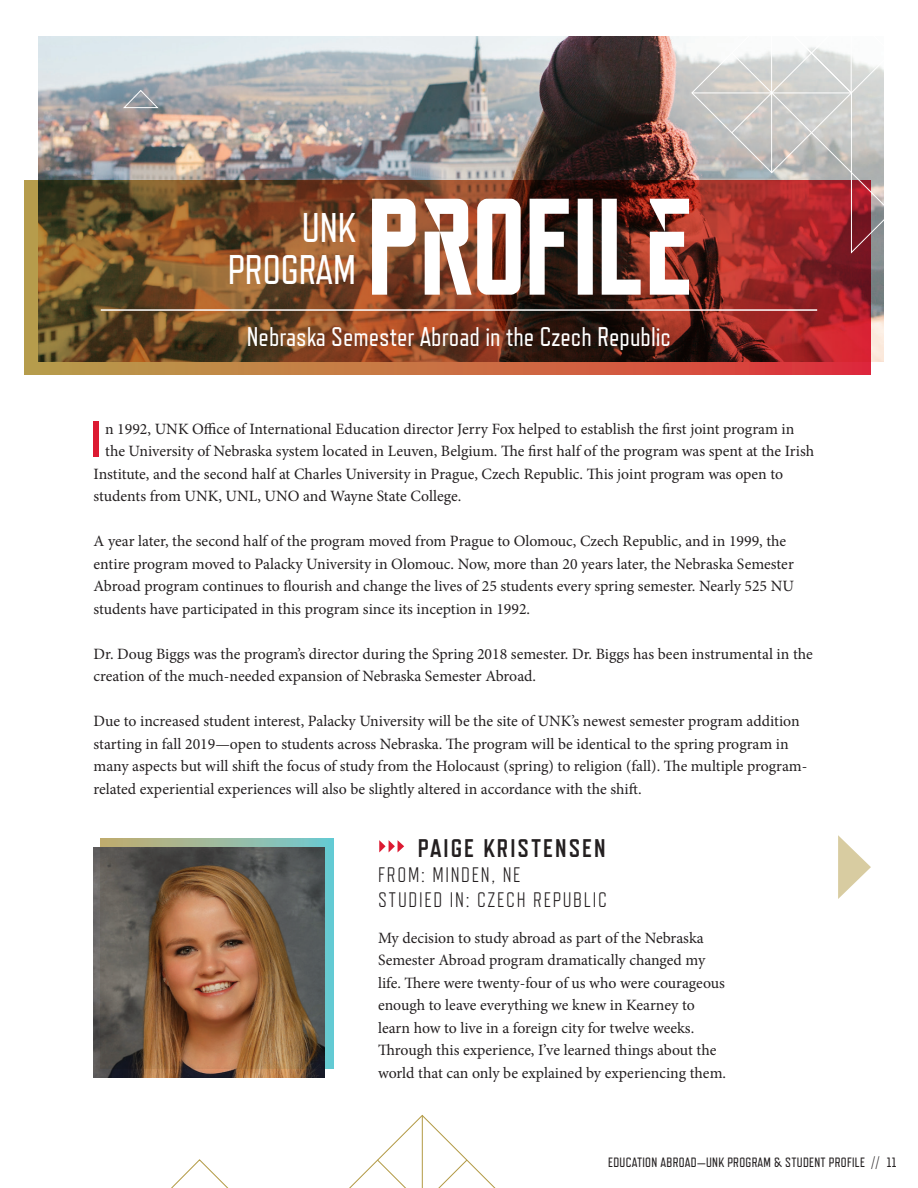
<style>
.page{position:relative;width:918px;height:1188px;background:#fff}
.page>*{position:absolute;margin:0;border:0;box-sizing:border-box;transform-origin:0 0}
.t1{font:700 137.1px "Reckoner";color:#fff}
.t2{font:700 50.1px "Refrigerator Deluxe";color:#dc1a32}
.t3{font:41.4px "Refrigerator Deluxe";color:#fff}
.t4{font:27px "Refrigerator Deluxe";color:#fff}
.t5{font:700 25.5px "Refrigerator Deluxe";letter-spacing:.08em;color:#231f20}
.t6{font:300 21px "Refrigerator Deluxe";letter-spacing:.08em;color:#231f20}
.t7{font:15.75px/22.5px "Minion Pro";color:#231f20}
.t8{font:13.5px "Refrigerator Deluxe";letter-spacing:.02em;color:#231f20}
</style>
<div class="page">
<svg style="left:171px;top:1159px;width:58px;height:29px"></svg>
<svg style="left:349px;top:1115px;width:147px;height:73px"></svg>
<img style="left:94px;top:847px;width:231px;height:230px">
<svg style="left:101px;top:839px;width:232px;height:229px"></svg>
<img style="left:38px;top:36px;width:846px;height:326px">
<svg style="left:122px;top:89px;width:37px;height:19px"></svg>
<img style="left:25px;top:180px;width:846px;height:194px">
<hr style="left:101px;top:309px;width:716px;height:2px;background:#fff">
<svg style="left:692px;top:36px;width:192px;height:217px"></svg>
<svg style="left:838px;top:835px;width:33px;height:64px"></svg>
<svg style="left:379px;top:840px;width:25px;height:12px"></svg>
<p class="t3" style="left:302px;top:203px;width:56px">UNK</p>
<p class="t3" style="left:228px;top:245px;width:130px">PROGRAM</p>
<p class="t1" style="left:372px;top:186px;width:327px">PrOFILe</p>
<p class="t4" style="left:247px;top:320px;width:426px">Nebraska Semester Abroad in the Czech Republic</p>
<p class="t2" style="left:91px;top:409px;width:12px">I</p>
<p class="t7" style="left:105px;top:417px;width:691px">n 1992, UNK Office of International Education director Jerry Fox helped to establish the first joint program in</p>
<p class="t7" style="left:105px;top:440px;width:711px">the University of Nebraska system located in Leuven, Belgium. The first half of the program was spent at the Irish</p>
<p class="t7" style="left:94px;top:462px;width:691px">Institute, and the second half at Charles University in Prague, Czech Republic. This joint program was open to</p>
<p class="t7" style="left:94px;top:485px;width:369px">students from UNK, UNL, UNO and Wayne State College.</p>
<p class="t7" style="left:94px;top:530px;width:702px">A year later, the second half of the program moved from Prague to Olomouc, Czech Republic, and in 1999, the entire program moved to Palacky University in Olomouc. Now, more than 20 years later, the Nebraska Semester Abroad program continues to flourish and change the lives of 25 students every spring semester. Nearly 525 NU students have participated in this program since its inception in 1992.</p>
<p class="t7" style="left:94px;top:642px;width:721px">Dr. Doug Biggs was the program’s director during the Spring 2018 semester. Dr. Biggs has been instrumental in the creation of the much-needed expansion of Nebraska Semester Abroad.</p>
<p class="t7" style="left:94px;top:710px;width:715px">Due to increased student interest, Palacky University will be the site of UNK’s newest semester program addition starting in fall 2019—open to students across Nebraska. The program will be identical to the spring program in many aspects but will shift the focus of study from the Holocaust (spring) to religion (fall). The multiple program&shy;related experiential experiences will also be slightly altered in accordance with the shift.</p>
<p class="t5" style="left:418px;top:833px;width:189px">PAIGE KRISTENSEN</p>
<p class="t6" style="left:378px;top:863px;width:144px">FROM: MINDEN, NE</p>
<p class="t6" style="left:378px;top:888px;width:231px">STUDIED IN: CZECH REPUBLIC</p>
<p class="t7" style="left:378px;top:927px;width:350px">My decision to study abroad as part of the Nebraska Semester Abroad program dramatically changed my life. There were twenty-four of us who were courageous enough to leave everything we knew in Kearney to learn how to live in a foreign city for twelve weeks.<br>Through this experience, I’ve learned things about the world that can only be explained by experiencing them.</p>
<p class="t8" style="left:608px;top:1154px;width:290px">EDUCATION ABROAD—UNK PROGRAM &amp; STUDENT PROFILE // 11</p>
</div>
